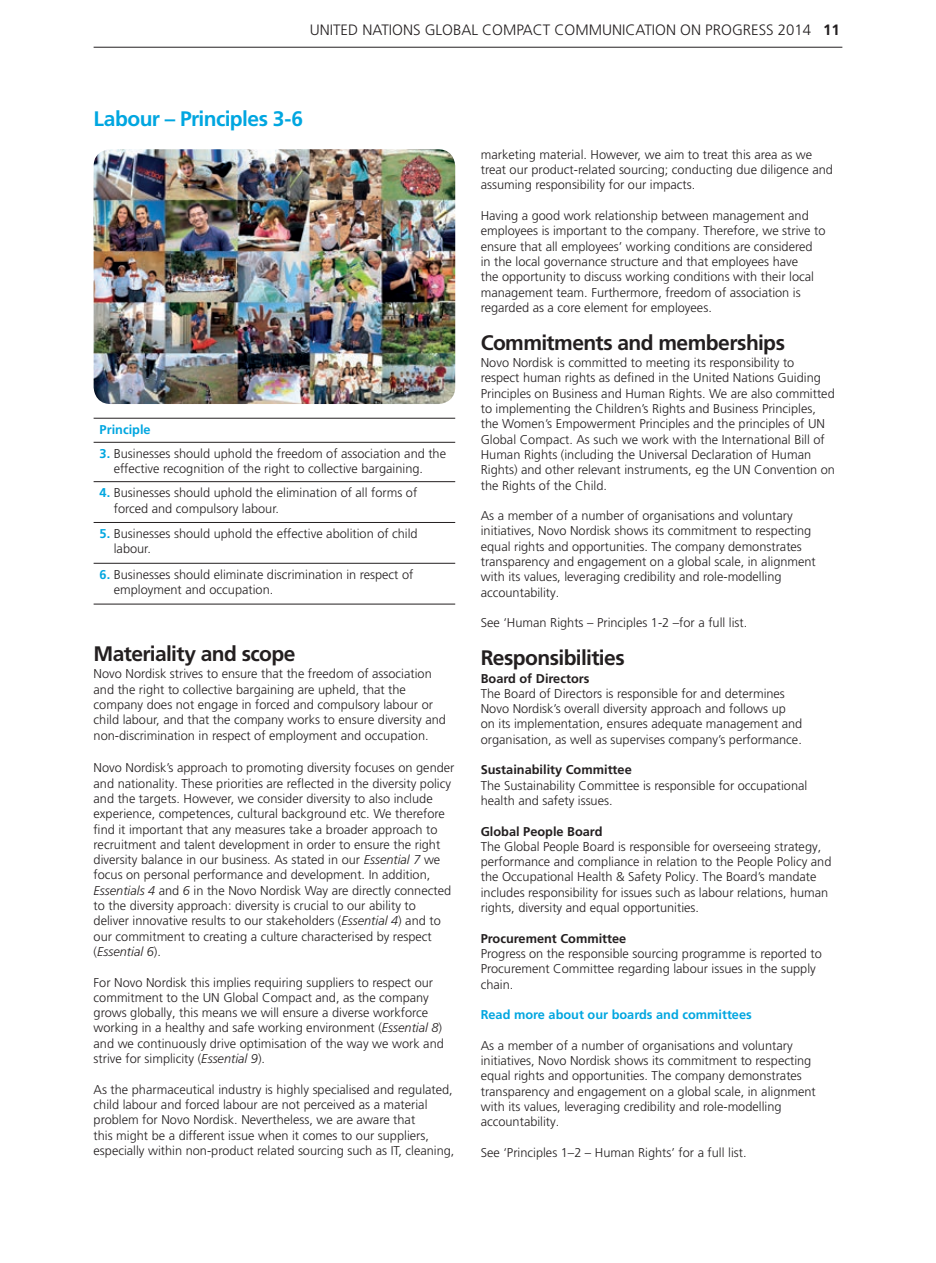
<style>
.page{position:relative;width:936px;height:1263px;background:#fff}
.page>*{position:absolute;margin:0;border:0;box-sizing:border-box;transform-origin:0 0}
.t1{font:700 21px "Frutiger LT Pro";letter-spacing:-.03em;color:#231f20}
.t2{font:700 21px "Frutiger LT Pro";letter-spacing:-.03em;color:#00a6e0}
.t3{font:300 15px "Frutiger LT Pro";color:#231f20}
.t4{font:300 12.75px/15.3px "Frutiger LT Pro";color:#231f20}
.t5{font:700 12.75px "Frutiger LT Pro";color:#231f20}
.t6{font:700 12.75px "Frutiger LT Std";color:#00a6e0}
.t7{font:700 12.75px "Frutiger LT Pro";color:#00a6e0}
.s1{font-weight:700}
.s2{font-family:"Frutiger LT Std";font-weight:700;color:#00a6e0}
.s3{font-style:italic}
</style>
<div class="page">
<hr style="left:94px;top:47px;width:748px;height:1px;background:#231f20">
<img style="left:94px;top:149px;width:361px;height:255px">
<hr style="left:94px;top:418px;width:361px;height:1px;background:#231f20">
<hr style="left:94px;top:442px;width:361px;height:1px;background:#231f20">
<hr style="left:94px;top:481px;width:361px;height:1px;background:#231f20">
<hr style="left:94px;top:522px;width:361px;height:1px;background:#231f20">
<hr style="left:94px;top:563px;width:361px;height:1px;background:#231f20">
<hr style="left:94px;top:604px;width:361px;height:1px;background:#231f20">
<p class="t3" style="left:310px;top:21px;width:531px">UNITED NATIONS GLOBAL COMPACT COMMUNICATION ON PROGRESS 2014 <span class="s1">11</span></p>
<h1 class="t2" style="left:94px;top:107px;width:211px">Labour – Principles 3-6</h1>
<p class="t7" style="left:100px;top:422px;width:53px">Principle</p>
<p class="t4" style="left:114px;top:446px;width:334px;text-indent:-14px"><span class="s2">3.</span> Businesses should uphold the freedom of association and the effective recognition of the right to collective bargaining.</p>
<p class="t4" style="left:114px;top:485px;width:305px;text-indent:-14px"><span class="s2">4.</span> Businesses should uphold the elimination of all forms of forced and compulsory labour.</p>
<p class="t4" style="left:114px;top:526px;width:305px;text-indent:-14px"><span class="s2">5.</span> Businesses should uphold the effective abolition of child labour.</p>
<p class="t4" style="left:114px;top:567px;width:301px;text-indent:-14px"><span class="s2">6.</span> Businesses should eliminate discrimination in respect of employment and occupation.</p>
<h1 class="t1" style="left:94px;top:641px;width:203px">Materiality and scope</h1>
<p class="t4" style="left:94px;top:666px;width:354px">Novo Nordisk strives to ensure that the freedom of association and the right to collective bargaining are upheld, that the company does not engage in forced and compulsory labour or child labour, and that the company works to ensure diversity and non-discrimination in respect of employment and occupation.</p>
<p class="t4" style="left:94px;top:760px;width:362px">Novo Nordisk’s approach to promoting diversity focuses on gender and nationality. These priorities are reflected in the diversity policy and the targets. However, we consider diversity to also include experience, competences, cultural background etc. We therefore find it important that any measures take a broader approach to recruitment and talent development in order to ensure the right diversity balance in our business. As stated in our <span class="s3">Essential 7</span> we focus on personal performance and development. In addition, <span class="s3">Essentials 4</span> and <span class="s3">6</span> in the Novo Nordisk Way are directly connected to the diversity approach: diversity is crucial to our ability to<br>deliver innovative results to our stakeholders (<span class="s3">Essential 4</span>) and to our commitment to creating a culture characterised by respect (<span class="s3">Essential 6</span>).</p>
<p class="t4" style="left:94px;top:974px;width:351px">For Novo Nordisk this implies requiring suppliers to respect our commitment to the UN Global Compact and, as the company grows globally, this means we will ensure a diverse workforce working in a healthy and safe working environment (<span class="s3">Essential 8</span>) and we continuously drive optimisation of the way we work and strive for simplicity (<span class="s3">Essential 9</span>).</p>
<p class="t4" style="left:94px;top:1081px;width:362px">As the pharmaceutical industry is highly specialised and regulated, child labour and forced labour are not perceived as a material problem for Novo Nordisk. Nevertheless, we are aware that<br>this might be a different issue when it comes to our suppliers, especially within non-product related sourcing such as IT, cleaning,</p>
<p class="t4" style="left:480px;top:147px;width:353px">marketing material. However, we aim to treat this area as we treat our product-related sourcing; conducting due diligence and assuming responsibility for our impacts.</p>
<p class="t4" style="left:480px;top:208px;width:346px">Having a good work relationship between management and employees is important to the company. Therefore, we strive to ensure that all employees’ working conditions are considered in the local governance structure and that employees have<br>the opportunity to discuss working conditions with their local management team. Furthermore, freedom of association is regarded as a core element for employees.</p>
<h1 class="t1" style="left:480px;top:330px;width:306px">Commitments and memberships</h1>
<p class="t4" style="left:480px;top:355px;width:356px">Novo Nordisk is committed to meeting its responsibility to respect human rights as defined in the United Nations Guiding Principles on Business and Human Rights. We are also committed to implementing the Children’s Rights and Business Principles, the Women’s Empowerment Principles and the principles of UN Global Compact. As such we work with the International Bill of Human Rights (including the Universal Declaration of Human Rights) and other relevant instruments, eg the UN Convention on the Rights of the Child.</p>
<p class="t4" style="left:480px;top:508px;width:336px">As a member of a number of organisations and voluntary initiatives, Novo Nordisk shows its commitment to respecting equal rights and opportunities. The company demonstrates transparency and engagement on a global scale, in alignment with its values, leveraging credibility and role-modelling accountability.</p>
<p class="t4" style="left:480px;top:615px;width:268px">See ‘Human Rights – Principles 1-2 –for a full list.</p>
<h1 class="t1" style="left:480px;top:645px;width:145px">Responsibilities</h1>
<p class="t5" style="left:480px;top:670px;width:110px">Board of Directors</p>
<p class="t4" style="left:480px;top:686px;width:323px">The Board of Directors is responsible for and determines Novo Nordisk’s overall diversity approach and follows up on its implementation, ensures adequate management and organisation, as well as supervises company’s performance.</p>
<p class="t5" style="left:480px;top:762px;width:152px">Sustainability Committee</p>
<p class="t4" style="left:480px;top:777px;width:328px">The Sustainability Committee is responsible for occupational health and safety issues.</p>
<p class="t5" style="left:480px;top:823px;width:123px">Global People Board</p>
<p class="t4" style="left:480px;top:839px;width:352px">The Global People Board is responsible for overseeing strategy, performance and compliance in relation to the People Policy and the Occupational Health &amp; Safety Policy. The Board’s mandate includes responsibility for issues such as labour relations, human rights, diversity and equal opportunities.</p>
<p class="t5" style="left:480px;top:931px;width:147px">Procurement Committee</p>
<p class="t4" style="left:480px;top:946px;width:342px">Progress on the responsible sourcing programme is reported to<br>Procurement Committee regarding labour issues in the supply chain.</p>
<p class="t6" style="left:480px;top:1007px;width:272px">Read more about our boards and committees</p>
<p class="t4" style="left:480px;top:1038px;width:336px">As a member of a number of organisations and voluntary initiatives, Novo Nordisk shows its commitment to respecting equal rights and opportunities. The company demonstrates transparency and engagement on a global scale, in alignment with its values, leveraging credibility and role-modelling accountability.</p>
<p class="t4" style="left:480px;top:1145px;width:267px">See ‘Principles 1–2 – Human Rights’ for a full list.</p>
</div>
